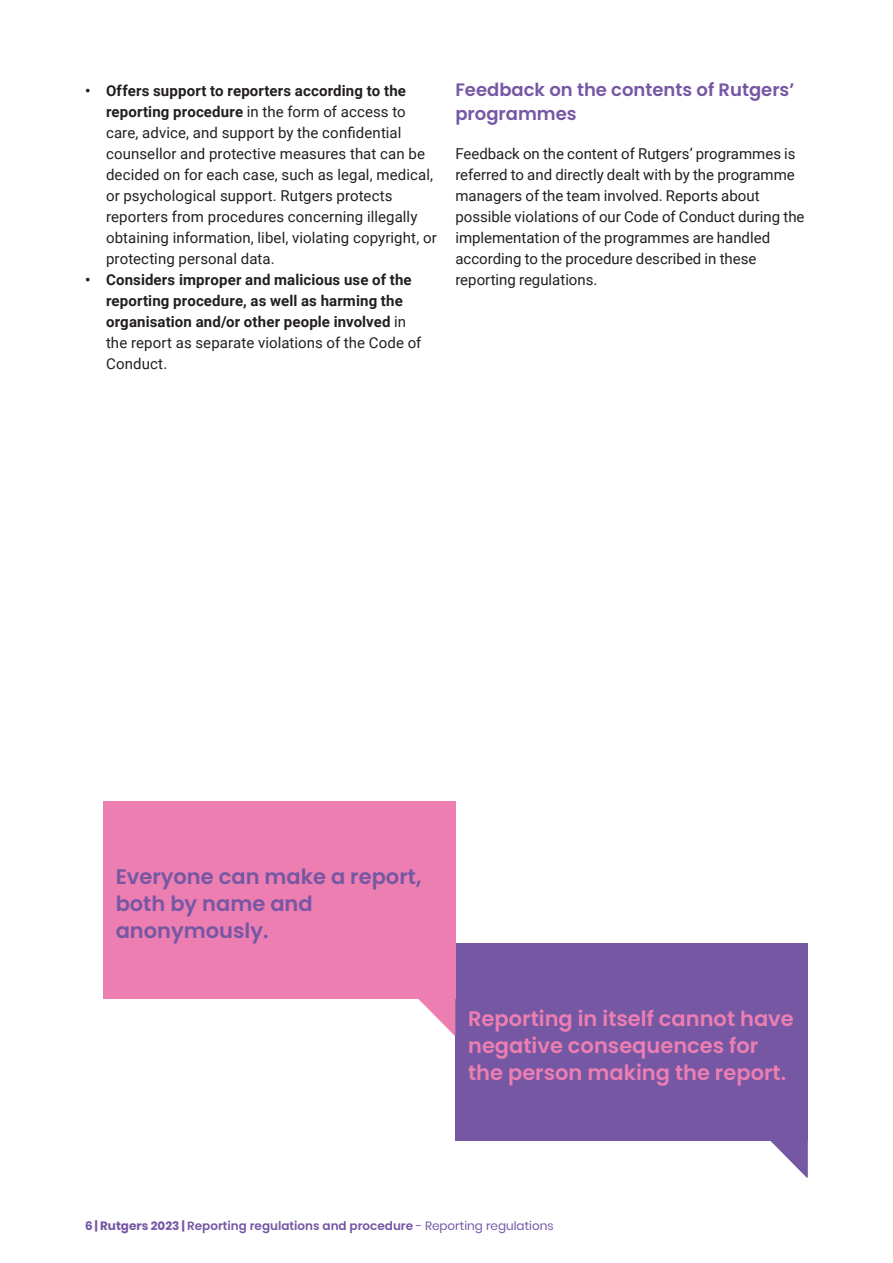
<style>
.page{position:relative;width:893px;height:1263px;background:#fff}
.page>*{position:absolute;margin:0;border:0;box-sizing:border-box;transform-origin:0 0}
.t1{font:600 21px/27px "Poppins";color:#ed7eb1}
.t2{font:600 21px/27px "Poppins";color:#7557a4}
.Kop_2_vet{font:600 18px/24px "Poppins";color:#7557a4}
.Platte_tekst{font:15px/21px "Roboto";color:#231f20}
.t3{font:700 15px/21px "Roboto";letter-spacing:.01em;color:#231f20}
.t4{font:600 12px "Poppins";color:#7557a4}
.s1{font-weight:700}
.s2{font-weight:400}
</style>
<div class="page">
<svg style="left:770px;top:1141px;width:38px;height:37px"></svg>
<div style="left:455px;top:944px;width:353px;height:197px;background:#7557a4"></div>
<svg style="left:418px;top:999px;width:37px;height:37px"></svg>
<div style="left:103px;top:801px;width:352px;height:198px;background:#ed7eb1"></div>
<p class="Platte_tekst" style="left:106px;top:80px;width:332px;text-indent:-21px"><span class="s1">• Offers support to reporters according to the reporting procedure</span> in the form of access to care, advice, and support by the confidential counsellor and protective measures that can be decided on for each case, such as legal, medical, or psychological support. Rutgers protects reporters from procedures concerning illegally obtaining information, libel, violating copyright, or protecting personal data.</p>
<p class="t3" style="left:106px;top:269px;width:317px;text-indent:-21px">• Considers improper and malicious use of the reporting procedure, as well as harming the organisation and/or other people involved <span class="s2">in the report as separate violations of the Code of Conduct.</span></p>
<p class="Kop_2_vet" style="left:455px;top:78px;width:340px">Feedback on the contents of Rutgers’ programmes</p>
<p class="Platte_tekst" style="left:455px;top:143px;width:351px">Feedback on the content of Rutgers’ programmes is referred to and directly dealt with by the programme managers of the team involved. Reports about possible violations of our Code of Conduct during the implementation of the programmes are handled according to the procedure described in these reporting regulations.</p>
<p class="t2" style="left:116px;top:863px;width:307px">Everyone can make a report,</p>
<p class="t2" style="left:116px;top:890px;width:199px">both by name and anonymously.</p>
<p class="t1" style="left:468px;top:1006px;width:327px">Reporting in itself cannot have negative consequences for the person making the report.</p>
<p class="t4" style="left:85px;top:1218px;width:470px"><span class="s1">6 | Rutgers 2023 |</span> Reporting regulations and procedure <span class="s2">- Reporting regulations</span></p>
</div>
